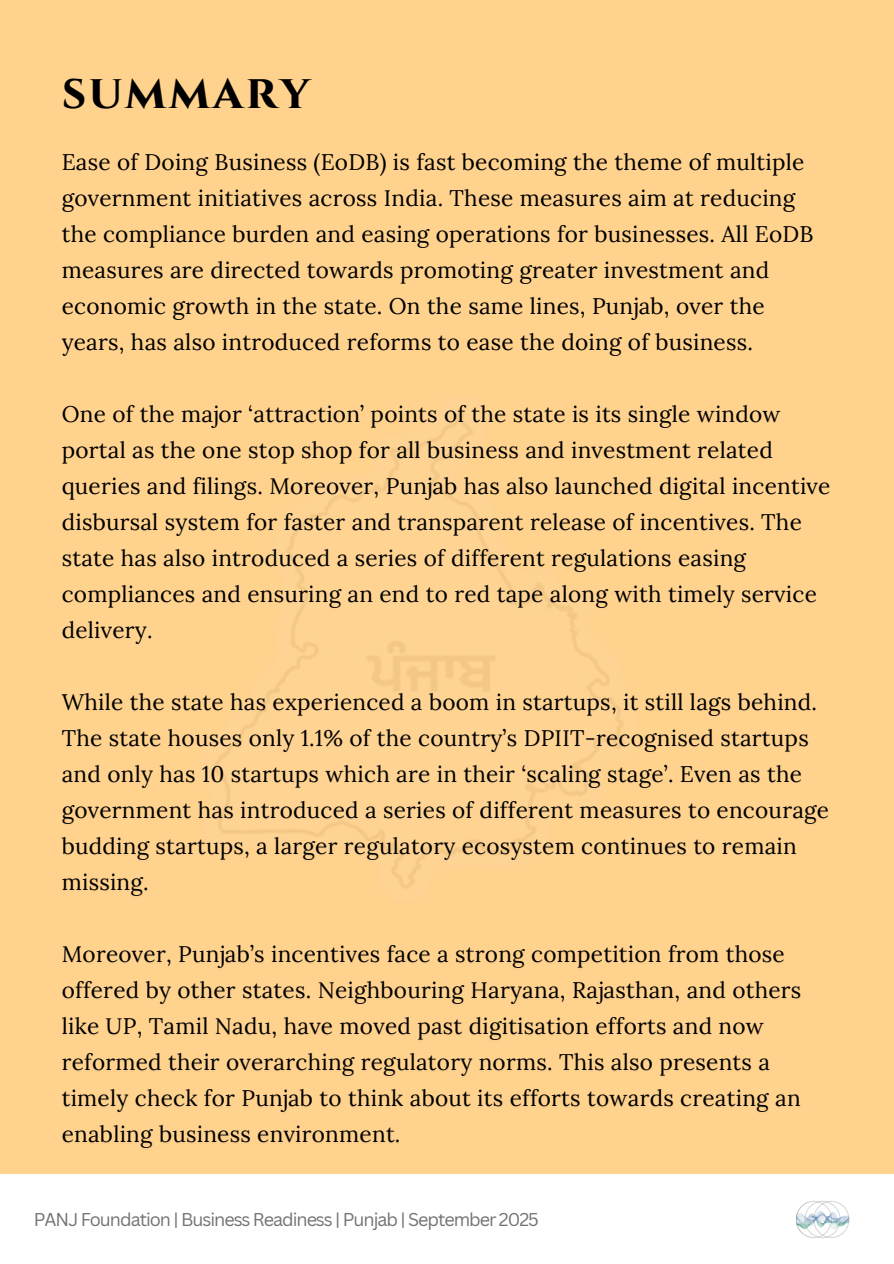
<style>
.page{position:relative;width:894px;height:1264px;background:#fff}
.page>*{position:absolute;margin:0;border:0;box-sizing:border-box;transform-origin:0 0}
.t1{font:700 48px "Cinzel";letter-spacing:.05em;color:#000}
.t2{font:22.5px/36px "Lora";letter-spacing:.01em;color:#000}
.t3{font:18px "Canva Sans";letter-spacing:-.055em;color:#737373}
</style>
<div class="page">
<div style="left:0;top:0;width:893px;height:1263px;background:#ffd28e"></div>
<div style="left:0;top:1174px;width:893px;height:89px;background:#fff"></div>
<img style="left:63px;top:154px;width:766px;height:990px">
<img style="left:796px;top:1201px;width:53px;height:37px">
<h1 class="t1" style="left:62px;top:61px;width:250px">SUMMARY</h1>
<p class="t2" style="left:62px;top:143px;width:753px">Ease of Doing Business (EoDB) is fast becoming the theme of multiple government initiatives across India. These measures aim at reducing the compliance burden and easing operations for businesses. All EoDB measures are directed towards promoting greater investment and economic growth in the state. On the same lines, Punjab, over the years, has also introduced reforms to ease the doing of business.</p>
<p class="t2" style="left:62px;top:395px;width:770px">One of the major ‘attraction’ points of the state is its single window portal as the one stop shop for all business and investment related queries and filings. Moreover, Punjab has also launched digital incentive disbursal system for faster and transparent release of incentives. The state has also introduced a series of different regulations easing compliances and ensuring an end to red tape along with timely service delivery.</p>
<p class="t2" style="left:62px;top:683px;width:768px">While the state has experienced a boom in startups, it still lags behind.<br>The state houses only 1.1% of the country’s DPIIT-recognised startups and only has 10 startups which are in their ‘scaling stage’. Even as the government has introduced a series of different measures to encourage budding startups, a larger regulatory ecosystem continues to remain missing.</p>
<p class="t2" style="left:62px;top:936px;width:741px">Moreover, Punjab’s incentives face a strong competition from those offered by other states. Neighbouring Haryana, Rajasthan, and others like UP, Tamil Nadu, have moved past digitisation efforts and now reformed their overarching regulatory norms. This also presents a timely check for Punjab to think about its efforts towards creating an enabling business environment.</p>
<p class="t3" style="left:34px;top:1206px;width:506px">PANJ Foundation | Business Readiness | Punjab | September 2025</p>
</div>
